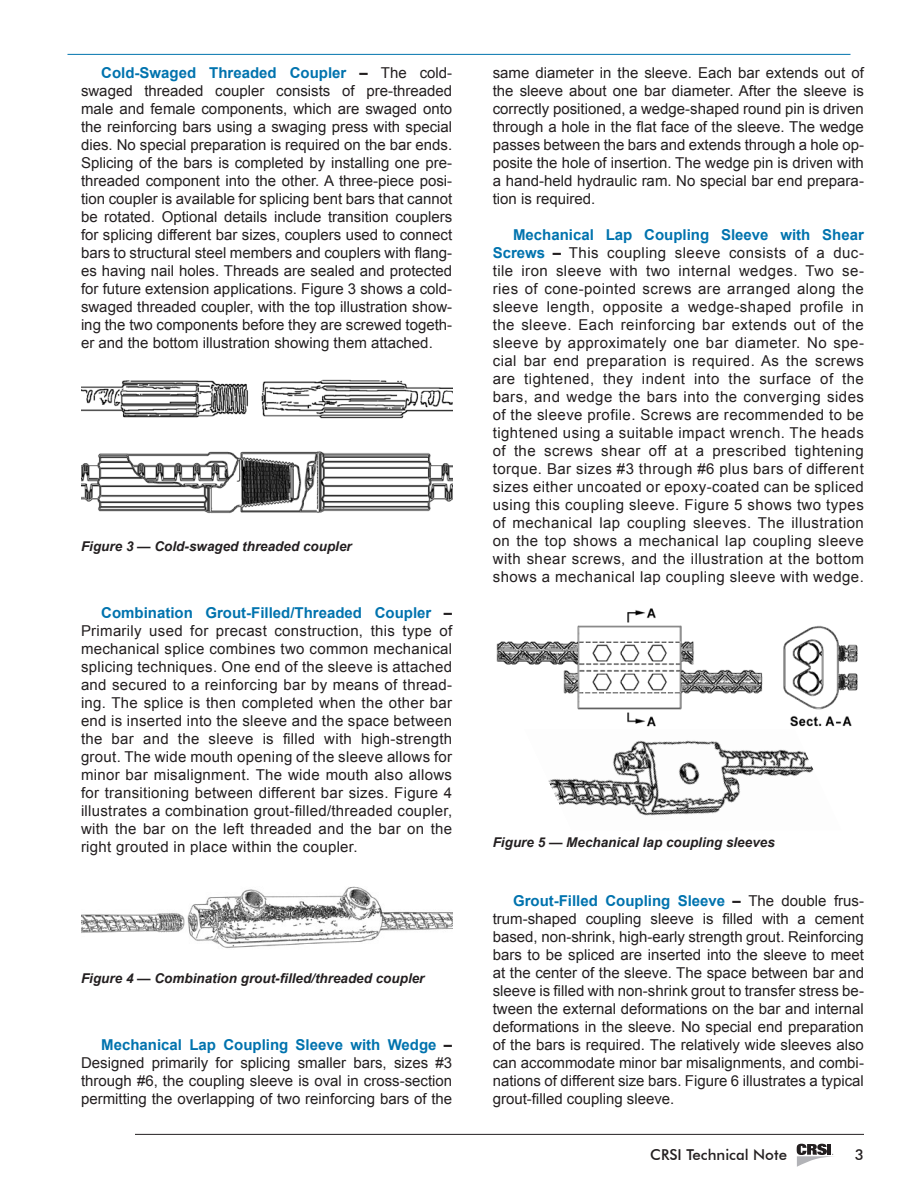
<style>
.page{position:relative;width:918px;height:1188px;background:#fff}
.page>*{position:absolute;margin:0;border:0;box-sizing:border-box;transform-origin:0 0}
.Subhead{font:15px/18px "Arial";color:#231f20;text-align:justify}
.t1{font:500 15px "Futura BT";color:#231f20}
.t2{font:italic 700 13.5px "Arial";color:#231f20}
.s1{font-weight:700;color:#0073ae}
.s2{font-weight:700}
</style>
<div class="page">
<hr style="left:68px;top:54px;width:782px;height:1px;background:#0073ae">
<hr style="left:135px;top:1134px;width:729px;height:1px;background:#231f20">
<svg style="left:797px;top:1144px;width:37px;height:23px"></svg>
<img style="left:81px;top:886px;width:371px;height:62px">
<img style="left:81px;top:379px;width:371px;height:40px">
<img style="left:81px;top:451px;width:371px;height:63px">
<img style="left:548px;top:740px;width:266px;height:76px">
<img style="left:496px;top:608px;width:362px;height:119px">
<p class="Subhead" style="left:81px;top:64px;width:373px;text-indent:20px"><span class="s1">Cold-Swaged Threaded Coupler</span> <span class="s2">–</span> The cold&shy;swaged threaded coupler consists of pre-threaded male and female components, which are swaged onto the reinforcing bars using a swaging press with special dies. No special preparation is required on the bar ends.<br>Splicing of the bars is completed by installing one pre&shy;threaded component into the other. A three-piece posi&shy;tion coupler is available for splicing bent bars that cannot be rotated. Optional details include transition couplers for splicing different bar sizes, couplers used to connect bars to structural steel members and couplers with flang&shy;es having nail holes. Threads are sealed and protected for future extension applications. Figure 3 shows a cold&shy;swaged threaded coupler, with the top illustration show&shy;ing the two components before they are screwed togeth&shy;er and the bottom illustration showing them attached.</p>
<p class="t2" style="left:81px;top:537px;width:272px">Figure 3 — Cold-swaged threaded coupler</p>
<p class="Subhead" style="left:81px;top:604px;width:373px;text-indent:20px"><span class="s1">Combination Grout-Filled/Threaded Coupler</span> <span class="s2">– </span>Primarily used for precast construction, this type of mechanical splice combines two common mechanical splicing techniques. One end of the sleeve is attached and secured to a reinforcing bar by means of thread&shy;ing. The splice is then completed when the other bar end is inserted into the sleeve and the space between the bar and the sleeve is filled with high-strength grout. The wide mouth opening of the sleeve allows for minor bar misalignment. The wide mouth also allows for transitioning between different bar sizes. Figure 4 illustrates a combination grout-filled/threaded coupler, with the bar on the left threaded and the bar on the right grouted in place within the coupler.</p>
<p class="t2" style="left:81px;top:969px;width:345px">Figure 4 — Combination grout-filled/threaded coupler</p>
<p class="Subhead" style="left:81px;top:1036px;width:373px;text-indent:20px"><span class="s1">Mechanical Lap Coupling Sleeve with Wedge</span> <span class="s2">– </span>Designed primarily for splicing smaller bars, sizes #3 through #6, the coupling sleeve is oval in cross-section permitting the overlapping of two reinforcing bars of the</p>
<p class="Subhead" style="left:493px;top:64px;width:373px">same diameter in the sleeve. Each bar extends out of the sleeve about one bar diameter. After the sleeve is correctly positioned, a wedge-shaped round pin is driven through a hole in the flat face of the sleeve. The wedge passes between the bars and extends through a hole op&shy;posite the hole of insertion. The wedge pin is driven with a hand-held hydraulic ram. No special bar end prepara&shy;tion is required.</p>
<p class="Subhead" style="left:493px;top:226px;width:373px;text-indent:20px"><span class="s1">Mechanical Lap Coupling Sleeve with Shear Screws</span> <span class="s2">–</span> This coupling sleeve consists of a duc&shy;tile iron sleeve with two internal wedges. Two se&shy;ries of cone-pointed screws are arranged along the sleeve length, opposite a wedge-shaped profile in the sleeve. Each reinforcing bar extends out of the sleeve by approximately one bar diameter. No spe&shy;cial bar end preparation is required. As the screws are tightened, they indent into the surface of the bars, and wedge the bars into the converging sides of the sleeve profile. Screws are recommended to be tightened using a suitable impact wrench. The heads of the screws shear off at a prescribed tightening torque. Bar sizes #3 through #6 plus bars of different sizes either uncoated or epoxy-coated can be spliced using this coupling sleeve. Figure 5 shows two types of mechanical lap coupling sleeves. The illustration on the top shows a mechanical lap coupling sleeve with shear screws, and the illustration at the bottom shows a mechanical lap coupling sleeve with wedge.</p>
<p class="t2" style="left:493px;top:834px;width:284px">Figure 5 — Mechanical lap coupling sleeves</p>
<p class="Subhead" style="left:493px;top:892px;width:373px;text-indent:20px"><span class="s1">Grout-Filled Coupling Sleeve</span> <span class="s2">–</span> The double frus&shy;trum-shaped coupling sleeve is filled with a cement based, non-shrink, high-early strength grout. Reinforcing bars to be spliced are inserted into the sleeve to meet at the center of the sleeve. The space between bar and sleeve is filled with non-shrink grout to transfer stress be&shy;tween the external deformations on the bar and internal deformations in the sleeve. No special end preparation of the bars is required. The relatively wide sleeves also can accommodate minor bar misalignments, and combi&shy;nations of different size bars. Figure 6 illustrates a typical grout-filled coupling sleeve.</p>
<p class="t1" style="left:650px;top:1146px;width:138px">CRSI Technical Note</p>
<p class="t1" style="left:855px;top:1146px;width:11px">3</p>
</div>
